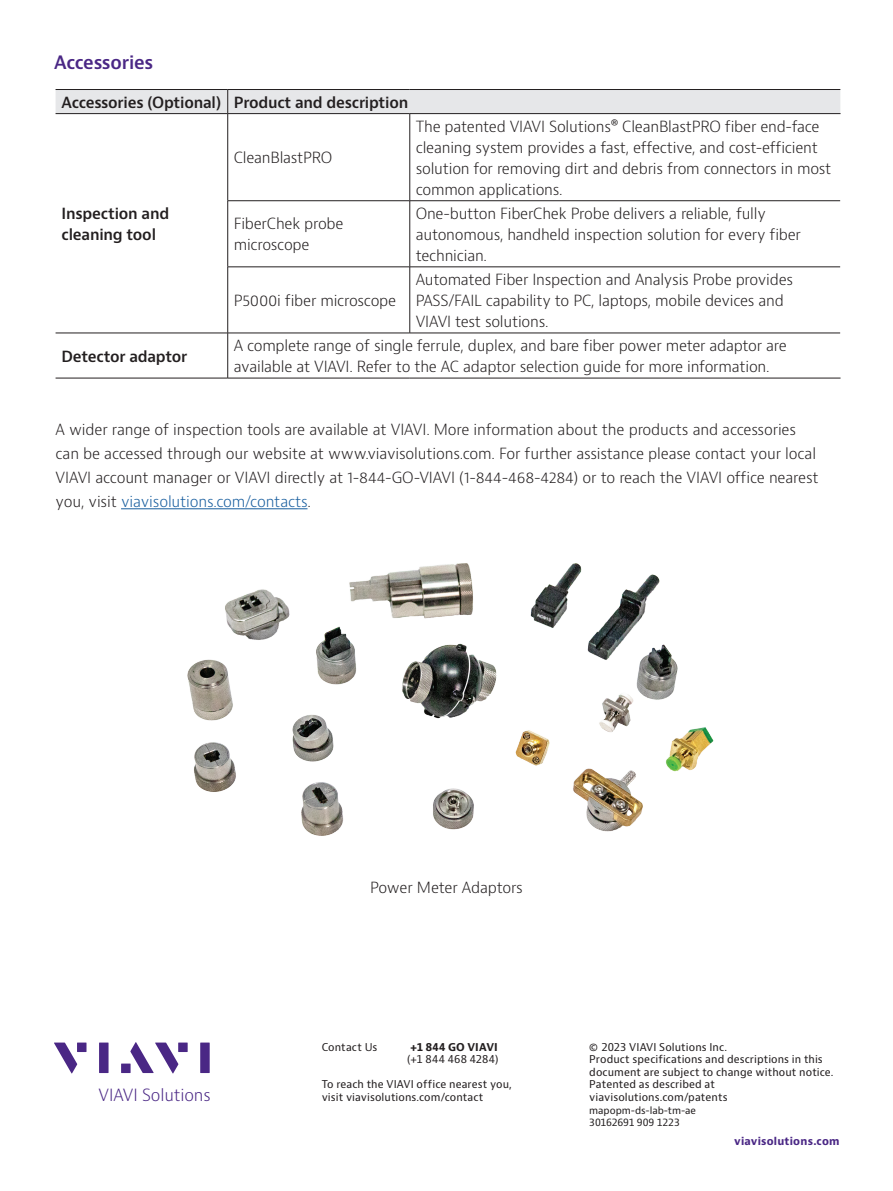
<style>
.page{position:relative;width:893px;height:1191px;background:#fff}
.page>*{position:absolute;margin:0;border:0;box-sizing:border-box;transform-origin:0 0}
.H2_Heading_Purple_12_16{font:600 18px "Bernino Sans";letter-spacing:-.015em;color:#4a2785}
.t1{font:300 16.35px "Bernino Sans";letter-spacing:-.01em;color:#4a2785}
.Table_Copy{font:300 15px/21px "Bernino Sans";letter-spacing:-.015em;color:#231f20}
.P_10_16{font:300 15px/24px "Bernino Sans";letter-spacing:-.01em;color:#231f20}
.TH{font:600 15px "Bernino Sans";letter-spacing:-.015em;color:#231f20}
.Table_Copy-2{font:600 15px/21px "Bernino Sans";letter-spacing:-.015em;color:#231f20}
.t2{font:10.5px/12.6px "Bernino Sans";letter-spacing:.01em;color:#231f20}
.t3{font:700 10.5px "Bernino Sans";letter-spacing:.02em;color:#4a2785}
.t4{font:700 10.5px "Bernino Sans";letter-spacing:.015em;color:#231f20}
.t5{font:9.75px/12.6px "Bernino Sans";letter-spacing:-.01em;color:#231f20}
.s1{color:#175d9e}
</style>
<div class="page">
<svg style="left:54px;top:1042px;width:23px;height:31px"></svg>
<div style="left:77px;top:1042px;width:10px;height:10px;background:#4a2785"></div>
<div style="left:99px;top:1042px;width:10px;height:31px;background:#4a2785"></div>
<div style="left:178px;top:1042px;width:10px;height:10px;background:#4a2785"></div>
<div style="left:200px;top:1042px;width:10px;height:31px;background:#4a2785"></div>
<svg style="left:130px;top:1042px;width:48px;height:31px"></svg>
<div style="left:121px;top:1063px;width:10px;height:10px;background:#4a2785"></div>
<div style="left:56px;top:89px;width:784px;height:24px;background:#e6e7e9"></div>
<hr style="left:410px;top:89px;width:430px;height:1px;background:#231f20">
<hr style="left:56px;top:113px;width:172px;height:1px;background:#231f20">
<hr style="left:227px;top:114px;width:1px;height:86px;background:#231f20">
<hr style="left:227px;top:201px;width:1px;height:66px;background:#231f20">
<hr style="left:227px;top:267px;width:1px;height:66px;background:#231f20">
<hr style="left:56px;top:333px;width:172px;height:1px;background:#231f20">
<hr style="left:227px;top:333px;width:1px;height:45px;background:#231f20">
<hr style="left:56px;top:378px;width:172px;height:1px;background:#231f20">
<hr style="left:228px;top:113px;width:182px;height:1px;background:#231f20">
<hr style="left:410px;top:113px;width:430px;height:1px;background:#231f20">
<hr style="left:409px;top:114px;width:1px;height:86px;background:#231f20">
<hr style="left:228px;top:200px;width:182px;height:1px;background:#231f20">
<hr style="left:410px;top:200px;width:430px;height:1px;background:#231f20">
<hr style="left:409px;top:201px;width:1px;height:66px;background:#231f20">
<hr style="left:228px;top:266px;width:182px;height:1px;background:#231f20">
<hr style="left:410px;top:266px;width:430px;height:1px;background:#231f20">
<hr style="left:409px;top:267px;width:1px;height:66px;background:#231f20">
<hr style="left:228px;top:333px;width:182px;height:1px;background:#231f20">
<hr style="left:410px;top:333px;width:430px;height:1px;background:#231f20">
<hr style="left:228px;top:378px;width:182px;height:1px;background:#231f20">
<hr style="left:410px;top:378px;width:430px;height:1px;background:#231f20">
<hr style="left:121px;top:508px;width:186px;height:1px;background:#175d9e">
<img style="left:187px;top:563px;width:527px;height:273px">
<p class="H2_Heading_Purple_12_16" style="left:54px;top:50px;width:101px">Accessories</p>
<p class="TH" style="left:62px;top:92px;width:161px">Accessories (Optional)</p>
<p class="TH" style="left:234px;top:92px;width:176px">Product and description</p>
<p class="Table_Copy" style="left:234px;top:147px;width:100px">CleanBlastPRO</p>
<p class="Table_Copy" style="left:416px;top:116px;width:417px">The patented VIAVI Solutions® CleanBlastPRO fiber end-face cleaning system provides a fast, effective, and cost-efficient solution for removing dirt and debris from connectors in most common applications.</p>
<p class="Table_Copy-2" style="left:62px;top:203px;width:109px">Inspection and cleaning tool</p>
<p class="Table_Copy" style="left:234px;top:214px;width:111px">FiberChek probe microscope</p>
<p class="Table_Copy" style="left:416px;top:203px;width:387px">One-button FiberChek Probe delivers a reliable, fully autonomous, handheld inspection solution for every fiber technician.</p>
<p class="Table_Copy" style="left:234px;top:290px;width:164px">P5000i fiber microscope</p>
<p class="Table_Copy" style="left:416px;top:269px;width:379px">Automated Fiber Inspection and Analysis Probe provides<br>PASS/FAIL capability to PC, laptops, mobile devices and<br>VIAVI test solutions.</p>
<p class="Table_Copy-2" style="left:62px;top:346px;width:127px">Detector adaptor</p>
<p class="Table_Copy" style="left:234px;top:335px;width:555px">A complete range of single ferrule, duplex, and bare fiber power meter adaptor are available at VIAVI. Refer to the AC adaptor selection guide for more information.</p>
<p class="P_10_16" style="left:56px;top:418px;width:765px">A wider range of inspection tools are available at VIAVI. More information about the products and accessories can be accessed through our website at www.viavisolutions.com. For further assistance please contact your local VIAVI account manager or VIAVI directly at 1-844-GO-VIAVI (1-844-468-4284) or to reach the VIAVI office nearest you, visit <span class="s1">viavisolutions.com/contacts</span>.</p>
<p class="t1" style="left:99px;top:1084px;width:114px">VIAVI Solutions</p>
<p class="P_10_16" style="left:370px;top:875px;width:154px">Power Meter Adaptors</p>
<p class="t2" style="left:322px;top:1040px;width:57px">Contact Us</p>
<p class="t4" style="left:410px;top:1040px;width:89px">+1 844 GO VIAVI</p>
<p class="t2" style="left:407px;top:1053px;width:93px">(+1 844 468 4284)</p>
<p class="t2" style="left:322px;top:1078px;width:192px">To reach the VIAVI office nearest you, visit viavisolutions.com/contact</p>
<p class="t2" style="left:589px;top:1040px;width:246px">© 2023 VIAVI Solutions Inc.<br>Product specifications and descriptions in this document are subject to change without notice.<br>Patented as described at viavisolutions.com/patents</p>
<p class="t5" style="left:589px;top:1104px;width:108px">mapopm-ds-lab-tm-ae<br>30162691 909 1223</p>
<p class="t3" style="left:734px;top:1134px;width:107px">viavisolutions.com</p>
</div>
